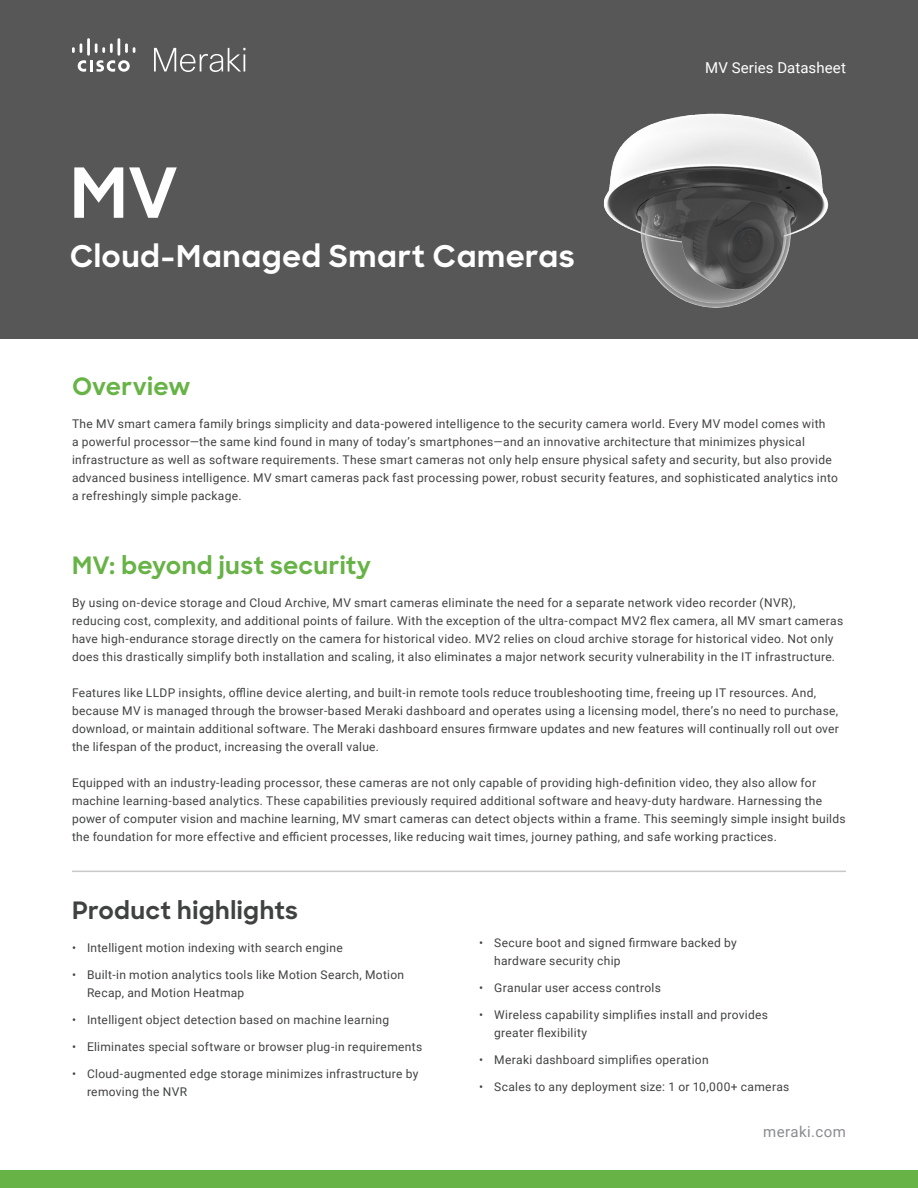
<style>
.page{position:relative;width:918px;height:1188px;background:#fff}
.page>*{position:absolute;margin:0;border:0;box-sizing:border-box;transform-origin:0 0}
.t1{font:700 69px "Sharp Sans";color:#fff}
.t2{font:700 30px "Sharp Sans";letter-spacing:.02em;color:#fff}
.t3{font:700 24px "Sharp Sans";letter-spacing:.015em;color:#67b346}
.t4{font:700 24px "Sharp Sans";letter-spacing:.015em;color:#404241}
.t5{font:15px "Roboto";letter-spacing:.01em;color:#fff}
.t6{font:15px "Roboto";letter-spacing:.03em;color:#898b8e}
.t7{font:12px/18px "Roboto";letter-spacing:.025em;color:#404241}
</style>
<div class="page">
<div style="left:0;top:1170px;width:918px;height:18px;background:#67b346"></div>
<hr style="left:72px;top:871px;width:774px;height:1px;background:#c9c9c9">
<div style="left:0;top:0;width:918px;height:338px;background:#575757"></div>
<img style="left:604px;top:113px;width:225px;height:195px">
<svg style="left:72px;top:38px;width:63px;height:34px"></svg>
<svg style="left:154px;top:48px;width:91px;height:24px"></svg>
<h1 class="t1" style="left:70px;top:142px;width:109px">MV</h1>
<h2 class="t2" style="left:70px;top:234px;width:506px">Cloud-Managed Smart Cameras</h2>
<p class="t5" style="left:705px;top:57px;width:142px">MV Series Datasheet</p>
<h3 class="t3" style="left:72px;top:369px;width:120px">Overview</h3>
<p class="t7" style="left:72px;top:414px;width:768px">The MV smart camera family brings simplicity and data-powered intelligence to the security camera world. Every MV model comes with<br>a powerful processor—the same kind found in many of today’s smartphones—and an innovative architecture that minimizes physical infrastructure as well as software requirements. These smart cameras not only help ensure physical safety and security, but also provide advanced business intelligence. MV smart cameras pack fast processing power, robust security features, and sophisticated analytics into a refreshingly simple package.</p>
<h3 class="t3" style="left:72px;top:548px;width:301px">MV: beyond just security</h3>
<p class="t7" style="left:72px;top:594px;width:773px">By using on-device storage and Cloud Archive, MV smart cameras eliminate the need for a separate network video recorder (NVR), reducing cost, complexity, and additional points of failure. With the exception of the ultra-compact MV2 flex camera, all MV smart cameras have high-endurance storage directly on the camera for historical video. MV2 relies on cloud archive storage for historical video. Not only does this drastically simplify both installation and scaling, it also eliminates a major network security vulnerability in the IT infrastructure.</p>
<p class="t7" style="left:72px;top:684px;width:769px">Features like LLDP insights, offline device alerting, and built-in remote tools reduce troubleshooting time, freeing up IT resources. And, because MV is managed through the browser-based Meraki dashboard and operates using a licensing model, there’s no need to purchase, download, or maintain additional software. The Meraki dashboard ensures firmware updates and new features will continually roll out over the lifespan of the product, increasing the overall value.</p>
<p class="t7" style="left:72px;top:774px;width:775px">Equipped with an industry-leading processor, these cameras are not only capable of providing high-definition video, they also allow for machine learning-based analytics. These capabilities previously required additional software and heavy-duty hardware. Harnessing the power of computer vision and machine learning, MV smart cameras can detect objects within a frame. This seemingly simple insight builds the foundation for more effective and efficient processes, like reducing wait times, journey pathing, and safe working practices.</p>
<h3 class="t4" style="left:72px;top:892px;width:228px">Product highlights</h3>
<p class="t7" style="left:72px;top:938px;width:272px">• Intelligent motion indexing with search engine</p>
<p class="t7" style="left:87px;top:965px;width:319px;text-indent:-15px">• Built-in motion analytics tools like Motion Search, Motion<br>Recap, and Motion Heatmap</p>
<p class="t7" style="left:72px;top:1010px;width:319px">• Intelligent object detection based on machine learning</p>
<p class="t7" style="left:72px;top:1037px;width:352px">• Eliminates special software or browser plug-in requirements</p>
<p class="t7" style="left:87px;top:1064px;width:333px;text-indent:-15px">• Cloud-augmented edge storage minimizes infrastructure by removing the NVR</p>
<p class="t7" style="left:494px;top:933px;width:244px;text-indent:-15px">• Secure boot and signed firmware backed by hardware security chip</p>
<p class="t7" style="left:479px;top:978px;width:183px">• Granular user access controls</p>
<p class="t7" style="left:494px;top:1005px;width:275px;text-indent:-15px">• Wireless capability simplifies install and provides greater flexibility</p>
<p class="t7" style="left:479px;top:1050px;width:231px">• Meraki dashboard simplifies operation</p>
<p class="t7" style="left:479px;top:1077px;width:312px">• Scales to any deployment size: 1 or 10,000+ cameras</p>
<p class="t6" style="left:763px;top:1121px;width:84px">meraki.com</p>
</div>
